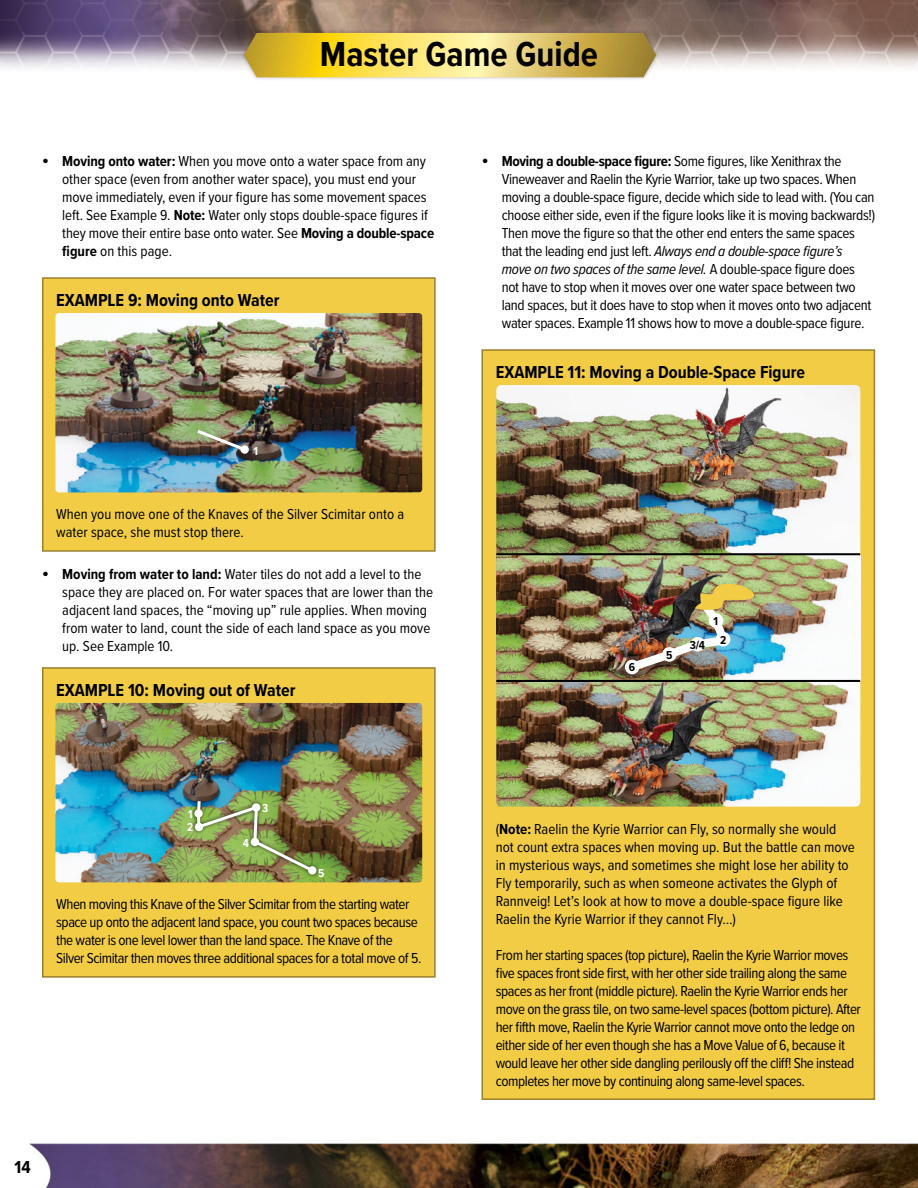
<style>
.page{position:relative;width:918px;height:1188px;background:#fff}
.page>*{position:absolute;margin:0;border:0;box-sizing:border-box;transform-origin:0 0}
.t1{font:700 36px "Proxima Nova Cond";color:#000}
.t2{font:700 18px "Proxima Nova Cond";color:#000}
.t3{font:15px/18px "Proxima Nova Cond";letter-spacing:-.02em;color:#000}
.t4{font:15px/18px "Proxima Nova Cond";color:#000}
.t5{font:700 12px "Proxima Nova Cond";color:#000}
.t6{font:700 12px/13.2px "Proxima Nova Cond";color:#fff}
.s1{font-size:21px}
.s2{font-weight:700}
.s3{font-style:italic}
</style>
<div class="page">
<img style="left:0;top:0;width:918px;height:1188px">
<img style="left:239px;top:27px;width:421px;height:54px">
<svg style="left:244px;top:33px;width:412px;height:44px;background:#e3c858"></svg>
<div style="left:43px;top:278px;width:392px;height:273px;background:#f1cc44"></div>
<img style="left:55px;top:313px;width:367px;height:179px">
<svg style="left:194px;top:427px;width:55px;height:26px"></svg>
<div style="left:240px;top:445px;width:9px;height:9px;background:#fff;border-radius:50%"></div>
<div style="left:42px;top:277px;width:394px;height:275px;border:2px solid #9a802f"></div>
<div style="left:43px;top:668px;width:392px;height:309px;background:#f1cc44"></div>
<img style="left:55px;top:703px;width:367px;height:179px">
<div style="left:190px;top:797px;width:131px;height:82px;background:#000;opacity:.75"></div>
<img style="left:195px;top:798px;width:121px;height:76px">
<div style="left:308px;top:866px;width:9px;height:9px;background:#fff;border-radius:4px"></div>
<div style="left:42px;top:667px;width:394px;height:311px;border:2px solid #9a802f"></div>
<div style="left:482px;top:350px;width:392px;height:749px;background:#f1cc44"></div>
<img style="left:496px;top:385px;width:364px;height:422px">
<hr style="left:496px;top:553px;width:364px;height:2px;background:#000">
<hr style="left:496px;top:680px;width:364px;height:2px;background:#000">
<img style="left:622px;top:583px;width:134px;height:94px">
<div style="left:482px;top:349px;width:393px;height:751px;border:2px solid #9a802f"></div>
<h1 class="t1" style="left:320px;top:27px;width:280px">Master Game Guide</h1>
<p class="t3" style="left:62px;top:152px;width:373px;text-indent:-20px"><span class="s1">•</span> <span class="s2">Moving onto water:</span> When you move onto a water space from any other space (even from another water space), you must end your move immediately, even if your figure has some movement spaces left. See Example 9. <span class="s2">Note:</span> Water only stops double-space figures if they move their entire base onto water. See <span class="s2">Moving a double-space figure</span> on this page.</p>
<p class="t2" style="left:56px;top:287px;width:225px">EXAMPLE 9: Moving onto Water</p>
<p class="t6" style="left:253px;top:445px;width:6px">1</p>
<p class="t4" style="left:56px;top:505px;width:349px">When you move one of the Knaves of the Silver Scimitar onto a water space, she must stop there.</p>
<p class="t4" style="left:62px;top:564px;width:372px;text-indent:-20px"><span class="s1">•</span> <span class="s2">Moving from water to land:</span> Water tiles do not add a level to the space they are placed on. For water spaces that are lower than the adjacent land spaces, the “moving up” rule applies. When moving from water to land, count the side of each land space as you move up. See Example 10.</p>
<p class="t2" style="left:56px;top:676px;width:241px">EXAMPLE 10: Moving out of Water</p>
<p class="t3" style="left:502px;top:152px;width:375px;text-indent:-20px"><span class="s1">•</span> <span class="s2">Moving a double-space figure:</span> Some figures, like Xenithrax the Vineweaver and Raelin the Kyrie Warrior, take up two spaces. When moving a double-space figure, decide which side to lead with. (You can choose either side, even if the figure looks like it is moving backwards!)<br>Then move the figure so that the other end enters the same spaces that the leading end just left. <span class="s3">Always end a double-space figure’s move on two spaces of the same level.</span> A double-space figure does not have to stop when it moves over one water space between two land spaces, but it does have to stop when it moves onto two adjacent water spaces. Example 11 shows how to move a double-space figure.</p>
<p class="t2" style="left:496px;top:359px;width:311px">EXAMPLE 11: Moving a Double-Space Figure</p>
<p class="t5" style="left:629px;top:658px;width:8px">6</p>
<p class="t5" style="left:666px;top:646px;width:8px">5</p>
<p class="t5" style="left:690px;top:636px;width:17px">3/4</p>
<p class="t5" style="left:714px;top:613px;width:6px">1</p>
<p class="t5" style="left:720px;top:631px;width:8px">2</p>
<p class="t6" style="left:187px;top:807px;width:8px">1<br>2</p>
<p class="t6" style="left:243px;top:836px;width:8px">4</p>
<p class="t6" style="left:262px;top:801px;width:8px">3</p>
<p class="t6" style="left:318px;top:866px;width:8px">5</p>
<p class="t3" style="left:56px;top:895px;width:367px">When moving this Knave of the Silver Scimitar from the starting water space up onto the adjacent land space, you count two spaces because the water is one level lower than the land space. The Knave of the Silver Scimitar then moves three additional spaces for a total move of 5.</p>
<p class="t2" style="left:15px;top:1154px;width:18px">14</p>
<p class="t4" style="left:496px;top:819px;width:361px">(<span class="s2">Note:</span> Raelin the Kyrie Warrior can Fly, so normally she would not count extra spaces when moving up. But the battle can move in mysterious ways, and sometimes she might lose her ability to Fly temporarily, such as when someone activates the Glyph of Rannveig! Let’s look at how to move a double-space figure like Raelin the Kyrie Warrior if they cannot Fly…)</p>
<p class="t3" style="left:496px;top:945px;width:367px">From her starting spaces (top picture), Raelin the Kyrie Warrior moves five spaces front side first, with her other side trailing along the same spaces as her front (middle picture). Raelin the Kyrie Warrior ends her move on the grass tile, on two same-level spaces (bottom picture). After her fifth move, Raelin the Kyrie Warrior cannot move onto the ledge on either side of her even though she has a Move Value of 6, because it would leave her other side dangling perilously off the cliff! She instead completes her move by continuing along same-level spaces.</p>
</div>
